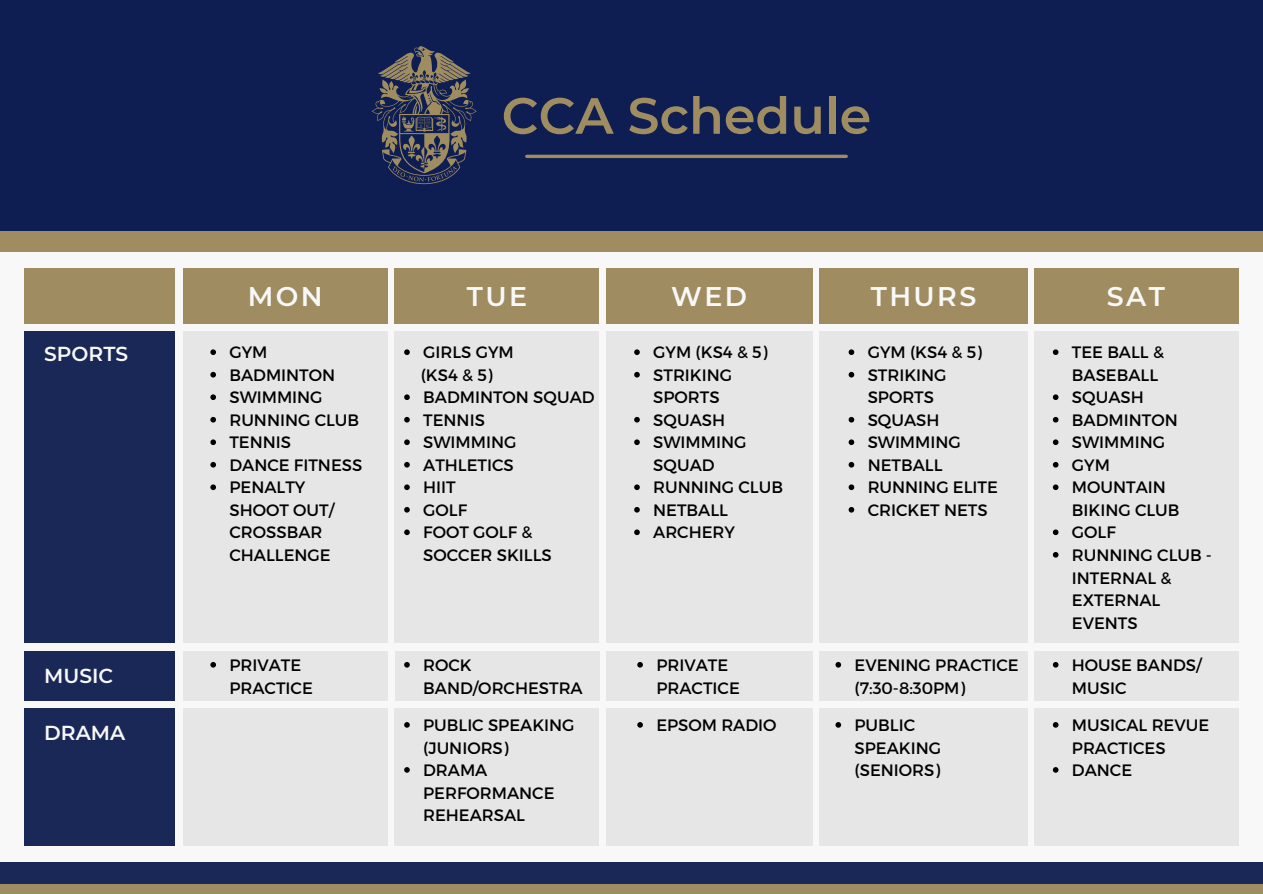
<style>
.page{position:relative;width:1263px;height:894px;background:#fff}
.page>*{position:absolute;margin:0;border:0;box-sizing:border-box;transform-origin:0 0}
.t1{font:600 50.85px "Montserrat";color:#9f8d61}
.t2{font:600 27px "Montserrat";letter-spacing:.09em;color:#f8f8f8}
.t3{font:600 20.25px "Montserrat";color:#f8f8f8}
.t4{font:16.5px/22.5px "Montserrat";color:#000}
</style>
<div class="page">
<div style="left:0;top:0;width:1263px;height:893px;background:#f8f8f8"></div>
<div style="left:0;top:0;width:1263px;height:231px;background:#0e1e53"></div>
<div style="left:0;top:231px;width:1263px;height:20px;background:#9f8d61"></div>
<div style="left:0;top:872px;width:1263px;height:21px;background:#9f8d61"></div>
<svg style="left:371px;top:46px;width:106px;height:138px"></svg>
<hr style="left:527px;top:155px;width:319px;height:3px;background:#9f8d61">
<div style="left:0;top:862px;width:1263px;height:21px;background:#192857"></div>
<div style="left:183px;top:268px;width:205px;height:55px;background:#9f8d61"></div>
<div style="left:606px;top:268px;width:207px;height:55px;background:#9f8d61"></div>
<div style="left:819px;top:268px;width:208px;height:55px;background:#9f8d61"></div>
<div style="left:1034px;top:268px;width:204px;height:55px;background:#9f8d61"></div>
<div style="left:24px;top:268px;width:151px;height:55px;background:#9f8d61"></div>
<div style="left:394px;top:268px;width:205px;height:55px;background:#9f8d61"></div>
<div style="left:24px;top:331px;width:151px;height:311px;background:#192857"></div>
<div style="left:183px;top:331px;width:205px;height:311px;background:#e6e6e6"></div>
<div style="left:394px;top:331px;width:205px;height:311px;background:#e6e6e6"></div>
<div style="left:606px;top:331px;width:207px;height:311px;background:#e6e6e6"></div>
<div style="left:819px;top:331px;width:208px;height:311px;background:#e6e6e6"></div>
<div style="left:1034px;top:331px;width:204px;height:311px;background:#e6e6e6"></div>
<div style="left:24px;top:650px;width:151px;height:50px;background:#192857"></div>
<div style="left:183px;top:650px;width:205px;height:50px;background:#e6e6e6"></div>
<div style="left:395px;top:650px;width:205px;height:50px;background:#e6e6e6"></div>
<div style="left:606px;top:650px;width:207px;height:50px;background:#e6e6e6"></div>
<div style="left:819px;top:650px;width:208px;height:50px;background:#e6e6e6"></div>
<div style="left:1034px;top:650px;width:204px;height:50px;background:#e6e6e6"></div>
<div style="left:24px;top:707px;width:151px;height:138px;background:#192857"></div>
<div style="left:183px;top:707px;width:205px;height:138px;background:#e6e6e6"></div>
<div style="left:394px;top:707px;width:205px;height:138px;background:#e6e6e6"></div>
<div style="left:606px;top:707px;width:207px;height:138px;background:#e6e6e6"></div>
<div style="left:819px;top:707px;width:208px;height:138px;background:#e6e6e6"></div>
<div style="left:1034px;top:707px;width:204px;height:138px;background:#e6e6e6"></div>
<svg style="left:210px;top:349px;width:6px;height:6px"></svg>
<svg style="left:210px;top:372px;width:6px;height:5px"></svg>
<svg style="left:210px;top:394px;width:6px;height:6px"></svg>
<svg style="left:210px;top:417px;width:6px;height:5px"></svg>
<svg style="left:210px;top:439px;width:6px;height:6px"></svg>
<svg style="left:210px;top:462px;width:6px;height:5px"></svg>
<svg style="left:210px;top:484px;width:6px;height:6px"></svg>
<svg style="left:404px;top:349px;width:6px;height:6px"></svg>
<svg style="left:404px;top:394px;width:6px;height:6px"></svg>
<svg style="left:404px;top:417px;width:6px;height:5px"></svg>
<svg style="left:404px;top:439px;width:6px;height:6px"></svg>
<svg style="left:404px;top:462px;width:6px;height:5px"></svg>
<svg style="left:404px;top:484px;width:6px;height:6px"></svg>
<svg style="left:404px;top:507px;width:6px;height:5px"></svg>
<svg style="left:404px;top:529px;width:6px;height:6px"></svg>
<svg style="left:634px;top:349px;width:6px;height:6px"></svg>
<svg style="left:634px;top:372px;width:6px;height:5px"></svg>
<svg style="left:634px;top:417px;width:6px;height:5px"></svg>
<svg style="left:634px;top:439px;width:6px;height:6px"></svg>
<svg style="left:634px;top:484px;width:6px;height:6px"></svg>
<svg style="left:634px;top:507px;width:6px;height:5px"></svg>
<svg style="left:634px;top:529px;width:6px;height:6px"></svg>
<svg style="left:1053px;top:349px;width:5px;height:6px"></svg>
<svg style="left:1053px;top:394px;width:5px;height:6px"></svg>
<svg style="left:1053px;top:417px;width:5px;height:5px"></svg>
<svg style="left:1053px;top:439px;width:5px;height:6px"></svg>
<svg style="left:1053px;top:462px;width:5px;height:5px"></svg>
<svg style="left:1053px;top:484px;width:5px;height:6px"></svg>
<svg style="left:1053px;top:529px;width:5px;height:6px"></svg>
<svg style="left:1053px;top:552px;width:5px;height:5px"></svg>
<svg style="left:849px;top:349px;width:5px;height:6px"></svg>
<svg style="left:849px;top:372px;width:5px;height:5px"></svg>
<svg style="left:849px;top:417px;width:5px;height:5px"></svg>
<svg style="left:849px;top:439px;width:5px;height:6px"></svg>
<svg style="left:849px;top:462px;width:5px;height:5px"></svg>
<svg style="left:849px;top:484px;width:5px;height:6px"></svg>
<svg style="left:849px;top:507px;width:5px;height:5px"></svg>
<svg style="left:210px;top:662px;width:6px;height:5px"></svg>
<svg style="left:404px;top:662px;width:6px;height:5px"></svg>
<svg style="left:637px;top:662px;width:6px;height:5px"></svg>
<svg style="left:835px;top:662px;width:6px;height:5px"></svg>
<svg style="left:1053px;top:662px;width:5px;height:5px"></svg>
<svg style="left:404px;top:722px;width:6px;height:5px"></svg>
<svg style="left:404px;top:767px;width:6px;height:5px"></svg>
<svg style="left:637px;top:722px;width:6px;height:5px"></svg>
<svg style="left:835px;top:722px;width:6px;height:5px"></svg>
<svg style="left:1053px;top:722px;width:5px;height:5px"></svg>
<svg style="left:1053px;top:767px;width:5px;height:5px"></svg>
<p class="t1" style="left:502px;top:84px;width:371px">CCA Schedule</p>
<p class="t2" style="left:248px;top:279px;width:77px">MON</p>
<p class="t2" style="left:467px;top:279px;width:62px">TUE</p>
<p class="t2" style="left:671px;top:279px;width:77px">WED</p>
<p class="t2" style="left:871px;top:279px;width:107px">THURS</p>
<p class="t2" style="left:1107px;top:279px;width:60px">SAT</p>
<p class="t3" style="left:44px;top:341px;width:85px">SPORTS</p>
<p class="t4" style="left:229px;top:340px;width:40px">GYM</p>
<p class="t4" style="left:229px;top:363px;width:107px">BADMINTON</p>
<p class="t4" style="left:229px;top:385px;width:95px">SWIMMING</p>
<p class="t4" style="left:229px;top:408px;width:131px">RUNNING CLUB</p>
<p class="t4" style="left:229px;top:430px;width:63px">TENNIS</p>
<p class="t4" style="left:229px;top:453px;width:134px">DANCE FITNESS</p>
<p class="t4" style="left:229px;top:475px;width:106px">PENALTY<br>SHOOT OUT/<br>CROSSBAR<br>CHALLENGE</p>
<p class="t4" style="left:423px;top:340px;width:92px">GIRLS GYM</p>
<p class="t4" style="left:423px;top:385px;width:173px">BADMINTON SQUAD</p>
<p class="t4" style="left:423px;top:408px;width:63px">TENNIS</p>
<p class="t4" style="left:423px;top:430px;width:95px">SWIMMING</p>
<p class="t4" style="left:423px;top:453px;width:92px">ATHLETICS</p>
<p class="t4" style="left:423px;top:475px;width:34px">HIIT</p>
<p class="t4" style="left:423px;top:498px;width:45px">GOLF</p>
<p class="t4" style="left:423px;top:520px;width:130px">FOOT GOLF &amp;<br>SOCCER SKILLS</p>
<p class="t4" style="left:421px;top:363px;width:73px">(KS4 &amp; 5)</p>
<p class="t4" style="left:653px;top:340px;width:116px">GYM (KS4 &amp; 5)</p>
<p class="t4" style="left:653px;top:363px;width:80px">STRIKING<br>SPORTS</p>
<p class="t4" style="left:653px;top:408px;width:73px">SQUASH</p>
<p class="t4" style="left:653px;top:430px;width:95px">SWIMMING<br>SQUAD</p>
<p class="t4" style="left:653px;top:475px;width:131px">RUNNING CLUB</p>
<p class="t4" style="left:653px;top:498px;width:76px">NETBALL</p>
<p class="t4" style="left:653px;top:520px;width:83px">ARCHERY</p>
<p class="t4" style="left:868px;top:340px;width:116px">GYM (KS4 &amp; 5)</p>
<p class="t4" style="left:868px;top:363px;width:80px">STRIKING<br>SPORTS</p>
<p class="t4" style="left:868px;top:408px;width:73px">SQUASH</p>
<p class="t4" style="left:868px;top:430px;width:95px">SWIMMING</p>
<p class="t4" style="left:868px;top:453px;width:76px">NETBALL</p>
<p class="t4" style="left:868px;top:475px;width:132px">RUNNING ELITE</p>
<p class="t4" style="left:868px;top:498px;width:121px">CRICKET NETS</p>
<p class="t4" style="left:1072px;top:340px;width:94px">TEE BALL &amp;<br>BASEBALL</p>
<p class="t4" style="left:1072px;top:385px;width:73px">SQUASH</p>
<p class="t4" style="left:1072px;top:408px;width:107px">BADMINTON</p>
<p class="t4" style="left:1072px;top:430px;width:95px">SWIMMING</p>
<p class="t4" style="left:1072px;top:453px;width:40px">GYM</p>
<p class="t4" style="left:1072px;top:475px;width:109px">MOUNTAIN<br>BIKING CLUB</p>
<p class="t4" style="left:1072px;top:520px;width:45px">GOLF</p>
<p class="t4" style="left:1072px;top:543px;width:142px">RUNNING CLUB -<br>INTERNAL &amp;<br>EXTERNAL<br>EVENTS</p>
<p class="t3" style="left:44px;top:662px;width:70px">MUSIC</p>
<p class="t4" style="left:229px;top:652px;width:85px">PRIVATE<br>PRACTICE</p>
<p class="t4" style="left:423px;top:652px;width:161px">ROCK<br>BAND/ORCHESTRA</p>
<p class="t4" style="left:656px;top:652px;width:85px">PRIVATE<br>PRACTICE</p>
<p class="t4" style="left:854px;top:652px;width:166px">EVENING PRACTICE (7:30-8:30PM)</p>
<p class="t4" style="left:1072px;top:652px;width:131px">HOUSE BANDS/<br>MUSIC</p>
<p class="t3" style="left:44px;top:720px;width:82px">DRAMA</p>
<p class="t4" style="left:423px;top:713px;width:153px">PUBLIC SPEAKING (JUNIORS)</p>
<p class="t4" style="left:423px;top:758px;width:133px">DRAMA<br>PERFORMANCE<br>REHEARSAL</p>
<p class="t4" style="left:656px;top:713px;width:122px">EPSOM RADIO</p>
<p class="t4" style="left:854px;top:713px;width:88px">PUBLIC<br>SPEAKING (SENIORS)</p>
<p class="t4" style="left:1072px;top:713px;width:139px">MUSICAL REVUE<br>PRACTICES</p>
<p class="t4" style="left:1072px;top:758px;width:62px">DANCE</p>
</div>
